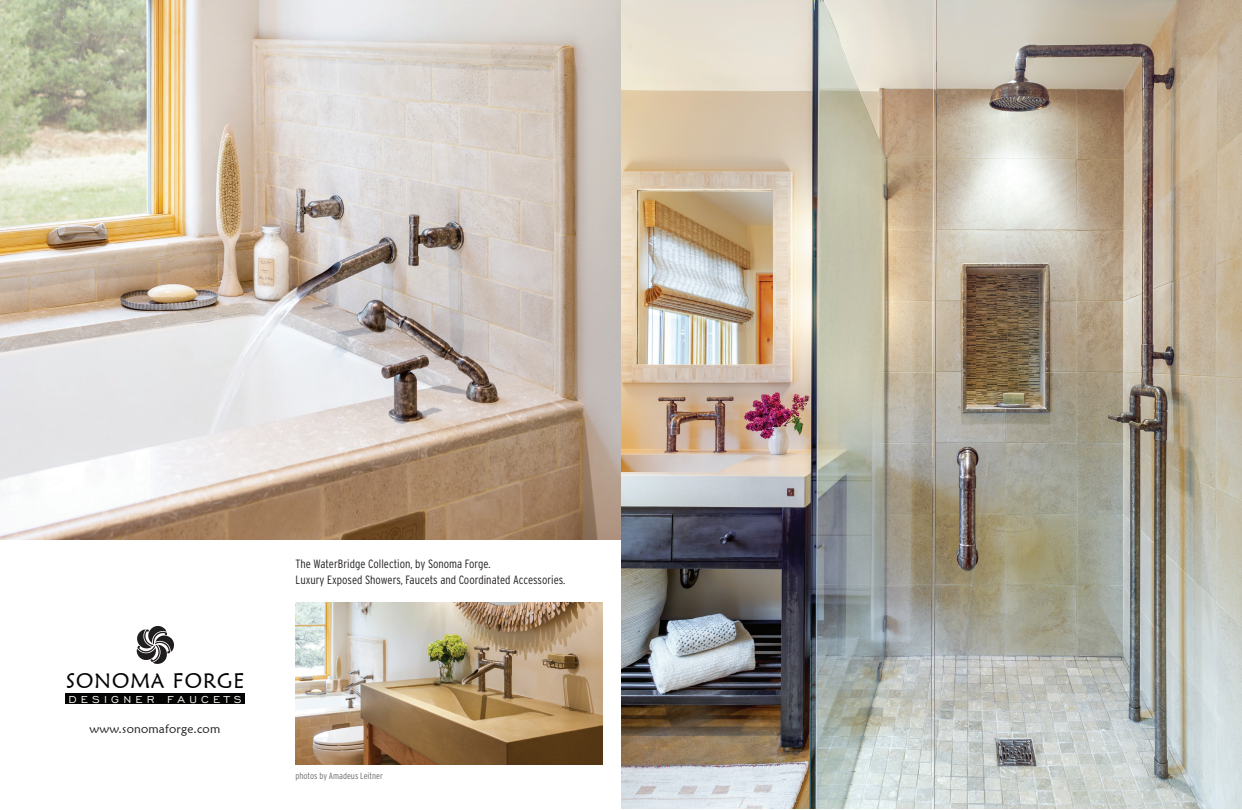
<style>
.page{position:relative;width:1242px;height:810px;background:#fff}
.page>*{position:absolute;margin:0;border:0;box-sizing:border-box;transform-origin:0 0}
.t1{font:20.8px "Maiandra GD";letter-spacing:.05em;color:#040503}
.t2{font:13px "Engravers Gothic BT";letter-spacing:.32em;color:#fff}
.t3{font:300 condensed 12px/16px "Interstate";color:#231f20}
.t4{font:12px "Maiandra GD";letter-spacing:.02em;color:#231f20}
.t5{font:300 condensed 9px "Interstate";color:#69696c}
</style>
<div class="page">
<img style="left:0;top:0;width:621px;height:540px">
<img style="left:621px;top:0;width:621px;height:809px">
<div style="left:65px;top:694px;width:180px;height:10px;background:#040503"></div>
<svg style="left:136px;top:626px;width:38px;height:38px"></svg>
<img style="left:296px;top:602px;width:306px;height:163px">
<h1 class="t1" style="left:66px;top:668px;width:179px">SONOMA FORGE</h1>
<p class="t2" style="left:69px;top:692px;width:174px">DESIGNER FAUCETS</p>
<p class="t4" style="left:89px;top:721px;width:132px">www.sonomaforge.com</p>
<p class="t3" style="left:296px;top:556px;width:271px">The WaterBridge Collection, by Sonoma Forge.<br>Luxury Exposed Showers, Faucets and Coordinated Accessories.</p>
<p class="t5" style="left:296px;top:770px;width:89px">photos by Amadeus Leitner</p>
</div>
